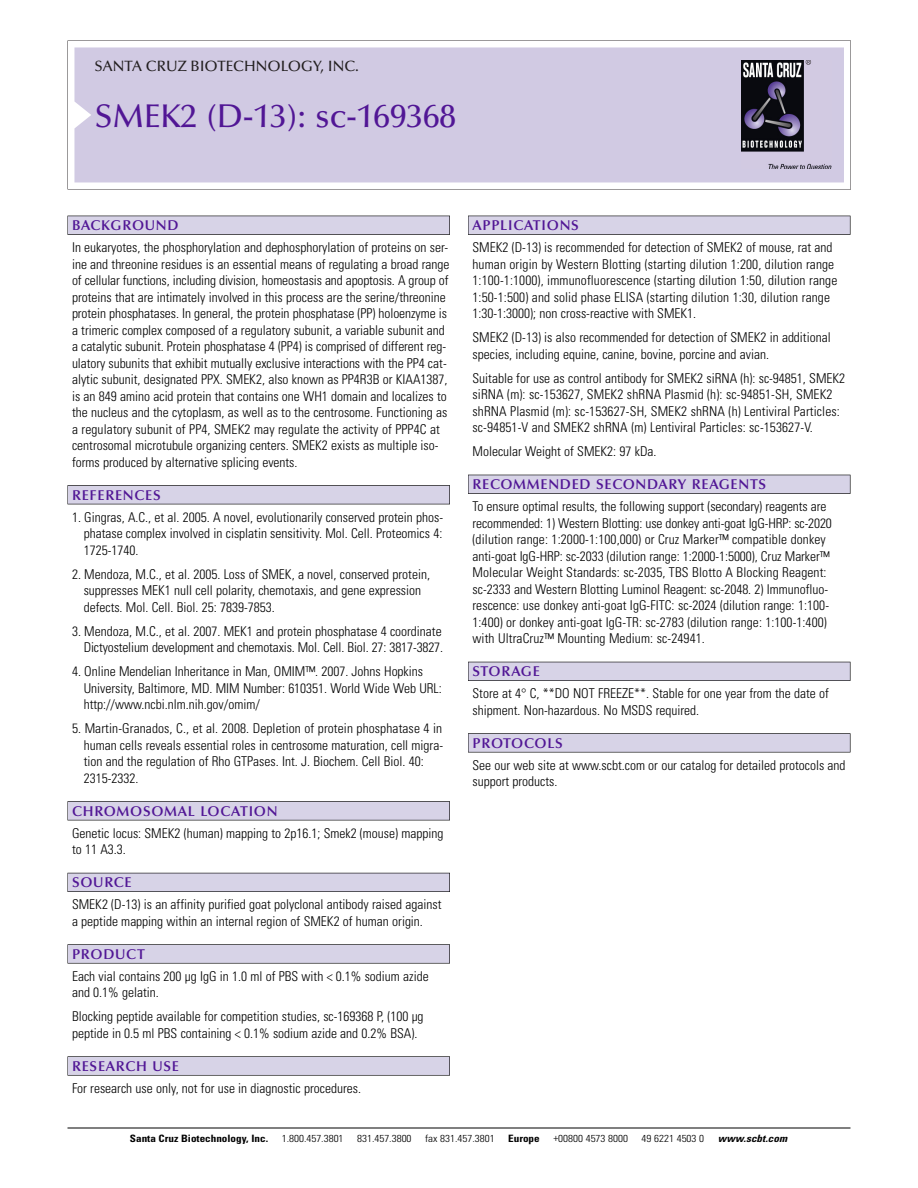
<style>
.page{position:relative;width:918px;height:1188px;background:#fff}
.page>*{position:absolute;margin:0;border:0;box-sizing:border-box;transform-origin:0 0}
.t1{font:500 33px "Optima";color:#511695}
.t2{font:500 15px "Optima";color:#231f20}
.t3{font:600 14.25px "Optima";letter-spacing:.05em;color:#511695}
.t4{font:300 condensed 13.5px/16.5px "Univers";color:#000}
.t5{font:300 condensed 10.2px "Univers";color:#000;scale:1.1 1}
.t6{font:700 condensed 10.2px "Univers";color:#000;scale:1.1 1}
.t7{font:italic 700 condensed 10.2px "Univers";letter-spacing:.005em;color:#000;scale:1.1 1}
</style>
<div class="page">
<svg style="left:68px;top:40px;width:783px;height:149px"></svg>
<div style="left:74px;top:47px;width:770px;height:135px;background:#d1cae3"></div>
<img style="left:741px;top:60px;width:90px;height:108px">
<div style="left:68px;top:216px;width:382px;height:19px;background:#525155"></div>
<div style="left:68px;top:216px;width:381px;height:18px;background:#d7d3e7"></div>
<div style="left:68px;top:485px;width:382px;height:19px;background:#525155"></div>
<div style="left:68px;top:486px;width:381px;height:18px;background:#d7d3e7"></div>
<div style="left:68px;top:801px;width:382px;height:19px;background:#545357"></div>
<div style="left:68px;top:802px;width:381px;height:18px;background:#d7d3e7"></div>
<div style="left:68px;top:873px;width:382px;height:19px;background:#54535a"></div>
<div style="left:68px;top:873px;width:381px;height:18px;background:#d7d3e7"></div>
<svg style="left:68px;top:944px;width:382px;height:20px"></svg>
<div style="left:68px;top:945px;width:381px;height:18px;background:#d7d3e7"></div>
<div style="left:68px;top:1056px;width:382px;height:20px;background:#626263"></div>
<div style="left:68px;top:1057px;width:381px;height:18px;background:#d7d3e7"></div>
<div style="left:468px;top:216px;width:382px;height:19px;background:#525155"></div>
<div style="left:468px;top:216px;width:382px;height:18px;background:#d7d3e7"></div>
<div style="left:468px;top:475px;width:382px;height:19px;background:#515055"></div>
<div style="left:468px;top:475px;width:382px;height:18px;background:#d7d3e7"></div>
<div style="left:468px;top:662px;width:382px;height:19px;background:#525158"></div>
<div style="left:468px;top:662px;width:382px;height:18px;background:#d7d3e7"></div>
<div style="left:468px;top:733px;width:382px;height:19px;background:#575759"></div>
<div style="left:468px;top:734px;width:382px;height:18px;background:#d7d3e7"></div>
<hr style="left:68px;top:1128px;width:782px;height:1px;background:#000">
<p class="t2" style="left:94px;top:61px;width:266px">SANTA CRUZ BIOTECHNOLOGY, INC.</p>
<h1 class="t1" style="left:94px;top:103px;width:363px">SMEK2 (D-13): sc-169368</h1>
<p class="t3" style="left:72px;top:219px;width:108px">BACKGROUND</p>
<p class="t4" style="left:72px;top:240px;width:379px">In eukaryotes, the phosphorylation and dephosphorylation of proteins on ser&shy;ine and threonine residues is an essential means of regulating a broad range of cellular functions, including division, homeostasis and apoptosis. A group of proteins that are intimately involved in this process are the serine/threonine protein phosphatases. In general, the protein phosphatase (PP) holoenzyme is a trimeric complex composed of a regulatory subunit, a variable subunit and a catalytic subunit. Protein phosphatase 4 (PP4) is comprised of different reg&shy;ulatory subunits that exhibit mutually exclusive interactions with the PP4 cat&shy;alytic subunit, designated PPX. SMEK2, also known as PP4R3B or KIAA1387, is an 849 amino acid protein that contains one WH1 domain and localizes to the nucleus and the cytoplasm, as well as to the centrosome. Functioning as a regulatory subunit of PP4, SMEK2 may regulate the activity of PPP4C at centrosomal microtubule organizing centers. SMEK2 exists as multiple iso&shy;forms produced by alternative splicing events.</p>
<p class="t3" style="left:72px;top:489px;width:90px">REFERENCES</p>
<p class="t4" style="left:84px;top:510px;width:361px;text-align:justify;text-indent:-12px">1. Gingras, A.C., et al. 2005. A novel, evolutionarily conserved protein phos&shy;phatase complex involved in cisplatin sensitivity. Mol. Cell. Proteomics 4:<br>1725-1740.</p>
<p class="t4" style="left:84px;top:567px;width:348px;text-indent:-12px">2. Mendoza, M.C., et al. 2005. Loss of SMEK, a novel, conserved protein, suppresses MEK1 null cell polarity, chemotaxis, and gene expression defects. Mol. Cell. Biol. 25: 7839-7853.</p>
<p class="t4" style="left:72px;top:624px;width:373px;text-align:right">3. Mendoza, M.C., et al. 2007. MEK1 and protein phosphatase 4 coordinate<br>Dictyostelium development and chemotaxis. Mol. Cell. Biol. 27: 3817-3827.</p>
<p class="t4" style="left:84px;top:664px;width:360px;text-indent:-12px">4. Online Mendelian Inheritance in Man, OMIM™. 2007. Johns Hopkins<br>University, Baltimore, MD. MIM Number: 610351. World Wide Web URL: http://www.ncbi.nlm.nih.gov/omim/</p>
<p class="t4" style="left:84px;top:721px;width:361px;text-indent:-12px">5. Martin-Granados, C., et al. 2008. Depletion of protein phosphatase 4 in human cells reveals essential roles in centrosome maturation, cell migra&shy;tion and the regulation of Rho GTPases. Int. J. Biochem. Cell Biol. 40:<br>2315-2332.</p>
<p class="t3" style="left:72px;top:805px;width:207px">CHROMOSOMAL LOCATION</p>
<p class="t4" style="left:72px;top:826px;width:373px">Genetic locus: SMEK2 (human) mapping to 2p16.1; Smek2 (mouse) mapping to 11 A3.3.</p>
<p class="t3" style="left:72px;top:877px;width:61px">SOURCE</p>
<p class="t4" style="left:72px;top:897px;width:371px">SMEK2 (D-13) is an affinity purified goat polyclonal antibody raised against a peptide mapping within an internal region of SMEK2 of human origin.</p>
<p class="t3" style="left:72px;top:948px;width:74px">PRODUCT</p>
<p class="t4" style="left:72px;top:969px;width:358px">Each vial contains 200 µg IgG in 1.0 ml of PBS with &lt; 0.1% sodium azide and 0.1% gelatin.</p>
<p class="t4" style="left:72px;top:1009px;width:353px">Blocking peptide available for competition studies, sc-169368 P, (100 µg peptide in 0.5 ml PBS containing &lt; 0.1% sodium azide and 0.2% BSA).</p>
<p class="t3" style="left:72px;top:1060px;width:109px">RESEARCH USE</p>
<p class="t4" style="left:72px;top:1081px;width:290px">For research use only, not for use in diagnostic procedures.</p>
<p class="t3" style="left:473px;top:219px;width:108px">APPLICATIONS</p>
<p class="t4" style="left:473px;top:240px;width:366px">SMEK2 (D-13) is recommended for detection of SMEK2 of mouse, rat and human origin by Western Blotting (starting dilution 1:200, dilution range 1:100-1:1000), immunofluorescence (starting dilution 1:50, dilution range 1:50-1:500) and solid phase ELISA (starting dilution 1:30, dilution range 1:30-1:3000); non cross-reactive with SMEK1.</p>
<p class="t4" style="left:473px;top:330px;width:360px">SMEK2 (D-13) is also recommended for detection of SMEK2 in additional species, including equine, canine, bovine, porcine and avian.</p>
<p class="t4" style="left:473px;top:371px;width:374px">Suitable for use as control antibody for SMEK2 siRNA (h): sc-94851, SMEK2 siRNA (m): sc-153627, SMEK2 shRNA Plasmid (h): sc-94851-SH, SMEK2 shRNA Plasmid (m): sc-153627-SH, SMEK2 shRNA (h) Lentiviral Particles: sc-94851-V and SMEK2 shRNA (m) Lentiviral Particles: sc-153627-V.</p>
<p class="t4" style="left:473px;top:444px;width:186px">Molecular Weight of SMEK2: 97 kDa.</p>
<p class="t3" style="left:473px;top:479px;width:295px">RECOMMENDED SECONDARY REAGENTS</p>
<p class="t4" style="left:473px;top:499px;width:361px">To ensure optimal results, the following support (secondary) reagents are recommended: 1) Western Blotting: use donkey anti-goat IgG-HRP: sc-2020 (dilution range: 1:2000-1:100,000) or Cruz Marker™ compatible donkey anti-goat IgG-HRP: sc-2033 (dilution range: 1:2000-1:5000), Cruz Marker™ Molecular Weight Standards: sc-2035, TBS Blotto A Blocking Reagent: sc-2333 and Western Blotting Luminol Reagent: sc-2048. 2) Immunofluo&shy;rescence: use donkey anti-goat IgG-FITC: sc-2024 (dilution range: 1:100- 1:400) or donkey anti-goat IgG-TR: sc-2783 (dilution range: 1:100-1:400) with UltraCruz™ Mounting Medium: sc-24941.</p>
<p class="t3" style="left:473px;top:666px;width:69px">STORAGE</p>
<p class="t4" style="left:473px;top:686px;width:358px">Store at 4° C, **DO NOT FREEZE**. Stable for one year from the date of shipment. Non-hazardous. No MSDS required.</p>
<p class="t3" style="left:473px;top:737px;width:92px">PROTOCOLS</p>
<p class="t4" style="left:473px;top:758px;width:375px">See our web site at www.scbt.com or our catalog for detailed protocols and support products.</p>
<p class="t6" style="left:130px;top:1135px;width:127px">Santa Cruz Biotechnology, Inc.</p>
<p class="t5" style="left:282px;top:1135px;width:58px">1.800.457.3801</p>
<p class="t5" style="left:357px;top:1135px;width:51px">831.457.3800</p>
<p class="t5" style="left:425px;top:1135px;width:65px">fax 831.457.3801</p>
<p class="t6" style="left:508px;top:1135px;width:30px">Europe</p>
<p class="t5" style="left:553px;top:1135px;width:69px">+00800 4573 8000</p>
<p class="t5" style="left:642px;top:1135px;width:58px">49 6221 4503 0</p>
<p class="t7" style="left:718px;top:1135px;width:64px">www.scbt.com</p>
</div>
